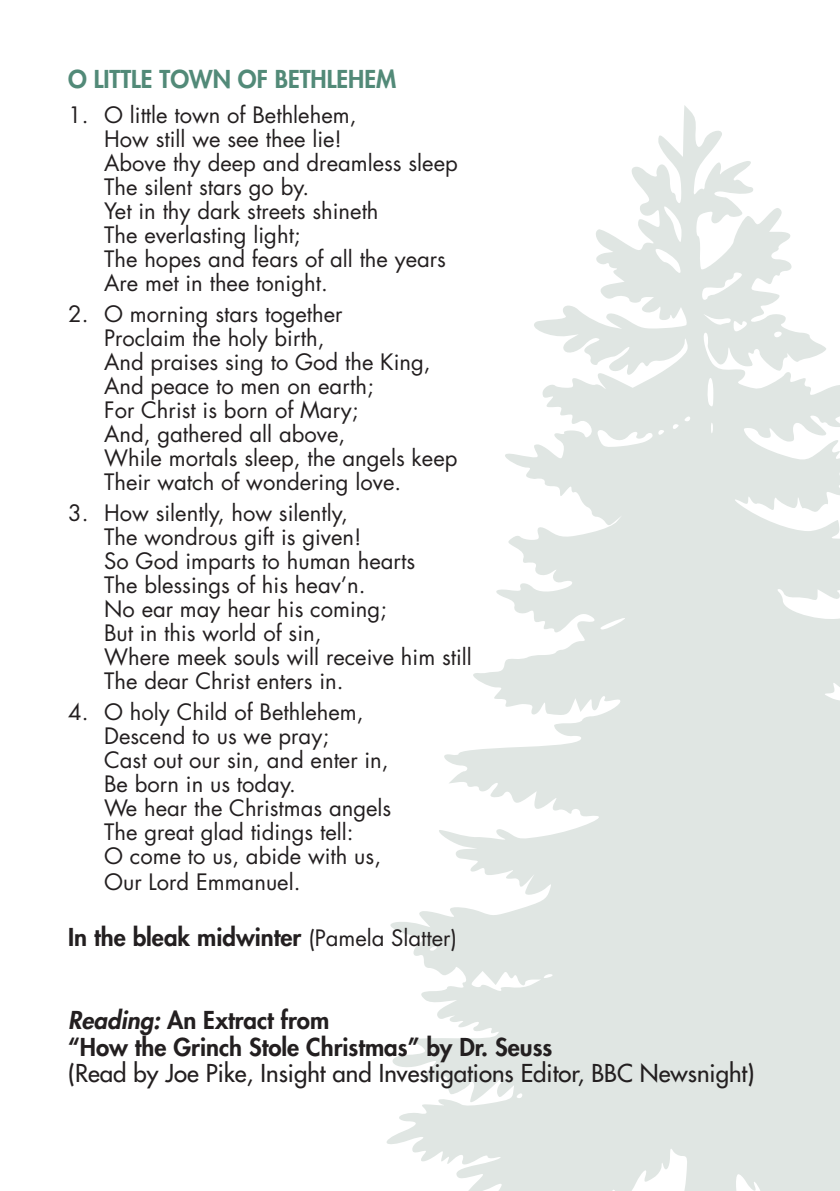
<style>
.page{position:relative;width:840px;height:1191px;background:#fff}
.page>*{position:absolute;margin:0;border:0;box-sizing:border-box;transform-origin:0 0}
.t1{font:800 24px/26.4px "Futura Std";color:#231f20}
.t2{font:500 24px "Futura Std";color:#231f20}
.t3{font:800 24px "Futura Std";color:#528a78}
.t4{font:22px/24px "Futura Std";color:#231f20}
.s1{font-weight:400;font-size:22px}
.s2{font-style:italic}
</style>
<div class="page">
<svg style="left:386px;top:105px;width:453px;height:1086px;fill:#e0e6e3"></svg>
<p class="t3" style="left:68px;top:64px;width:329px">O LITTLE TOWN OF BETHLEHEM</p>
<p class="t4" style="left:104px;top:103px;width:355px;text-indent:-36px">1. O little town of Bethlehem,<br>How still we see thee lie!<br>Above thy deep and dreamless sleep<br>The silent stars go by.<br>Yet in thy dark streets shineth<br>The everlasting light;<br>The hopes and fears of all the years<br>Are met in thee tonight.</p>
<p class="t4" style="left:104px;top:302px;width:355px;text-indent:-36px">2. O morning stars together<br>Proclaim the holy birth,<br>And praises sing to God the King,<br>And peace to men on earth;<br>For Christ is born of Mary;<br>And, gathered all above,<br>While mortals sleep, the angels keep<br>Their watch of wondering love.</p>
<p class="t4" style="left:104px;top:501px;width:369px;text-indent:-36px">3. How silently, how silently,<br>The wondrous gift is given!<br>So God imparts to human hearts<br>The blessings of his heav’n.<br>No ear may hear his coming;<br>But in this world of sin,<br>Where meek souls will receive him still<br>The dear Christ enters in.</p>
<p class="t4" style="left:104px;top:700px;width:288px;text-indent:-36px">4. O holy Child of Bethlehem,<br>Descend to us we pray;<br>Cast out our sin, and enter in,<br>Be born in us today.<br>We hear the Christmas angels<br>The great glad tidings tell:<br>O come to us, abide with us,</p>
<p class="t4" style="left:104px;top:870px;width:198px">Our Lord Emmanuel.</p>
<p class="t1" style="left:68px;top:924px;width:390px">In the bleak midwinter <span class="s1">(Pamela Slatter)</span></p>
<p class="t1" style="left:68px;top:1007px;width:485px"><span class="s2">Reading:</span> An Extract from<br>“How the Grinch Stole Christmas” by Dr. Seuss</p>
<p class="t2" style="left:68px;top:1058px;width:687px">(Read by Joe Pike, Insight and Investigations Editor, BBC Newsnight)</p>
</div>
